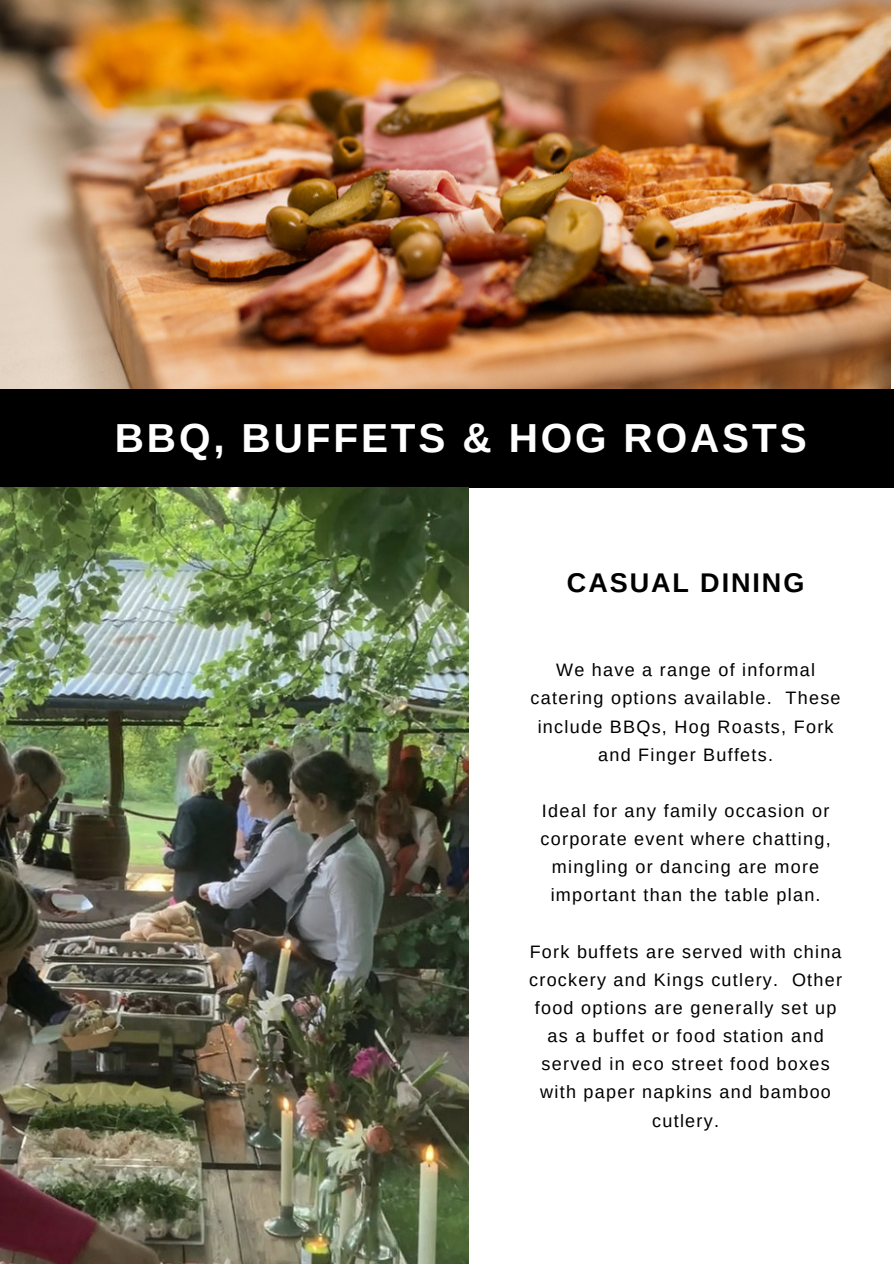
<style>
.page{position:relative;width:894px;height:1264px;background:#fff}
.page>*{position:absolute;margin:0;border:0;box-sizing:border-box;transform-origin:0 0}
.t1{font:700 40.5px "Arimo";letter-spacing:.07em;color:#fff}
.t2{font:700 27px "Arimo";letter-spacing:.07em;color:#000}
.t3{font:18px/28.2px "Arimo";letter-spacing:.07em;color:#000;text-align:center}
</style>
<div class="page">
<img style="left:0;top:0;width:889px;height:389px">
<div style="left:0;top:389px;width:893px;height:98px;background:#000"></div>
<img style="left:0;top:487px;width:468px;height:776px">
<p class="t1" style="left:115px;top:416px;width:693px">BBQ, BUFFETS &amp; HOG ROASTS</p>
<p class="t2" style="left:567px;top:567px;width:239px">CASUAL DINING</p>
<h2 class="t3" style="left:530px;top:656px;width:311px">We have a range of informal catering options available. These include BBQs, Hog Roasts, Fork and Finger Buffets.</h2>
<p class="t3" style="left:540px;top:796px;width:291px">Ideal for any family occasion or corporate event where chatting, mingling or dancing are more important than the table plan.</p>
<p class="t3" style="left:529px;top:937px;width:314px">Fork buffets are served with china crockery and Kings cutlery. Other food options are generally set up as a buffet or food station and served in eco street food boxes with paper napkins and bamboo cutlery.</p>
</div>
